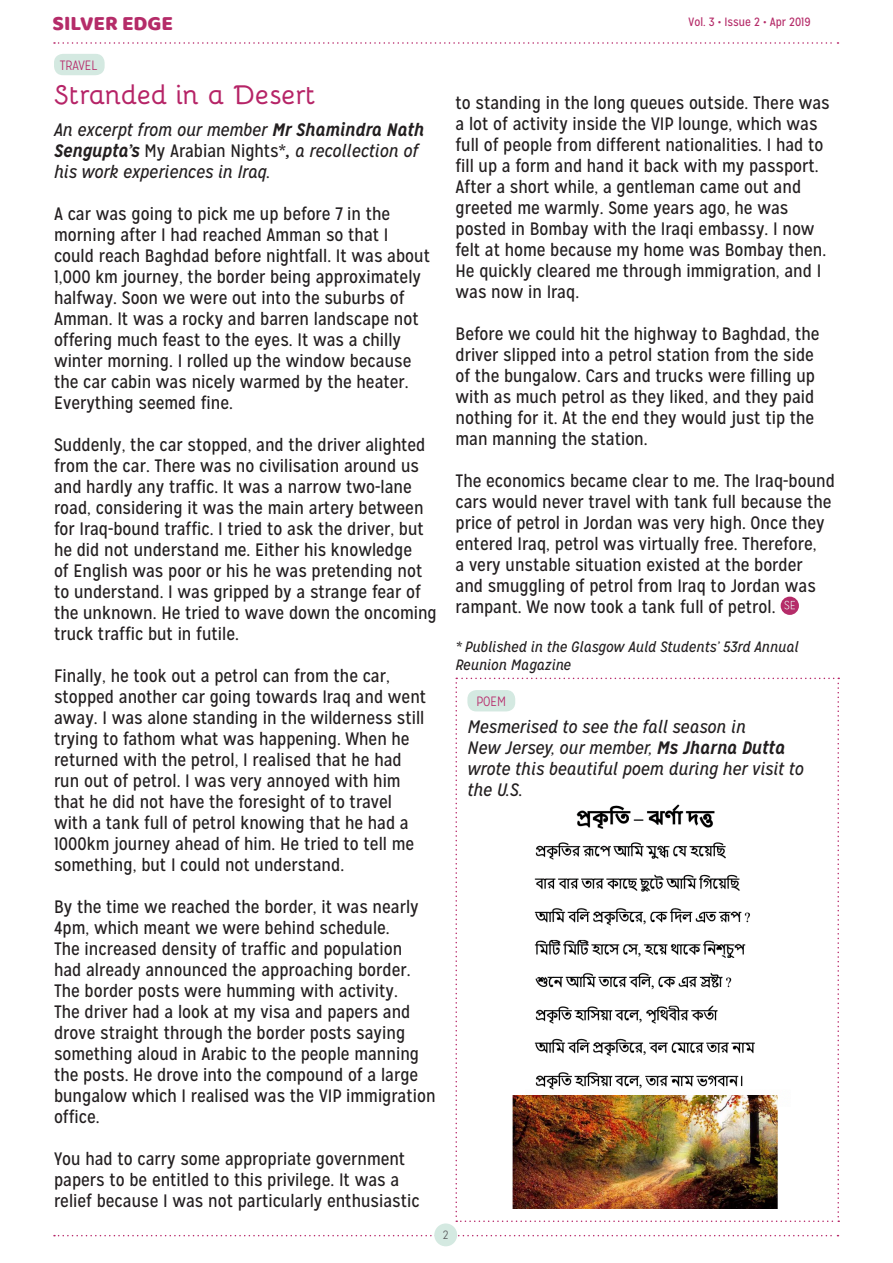
<style>
.page{position:relative;width:893px;height:1263px;background:#fff}
.page>*{position:absolute;margin:0;border:0;box-sizing:border-box;transform-origin:0 0}
.t1{font:700 27px "Bellota";letter-spacing:-.02em;color:#b62467}
.t2{font:21.15px "Baloo";color:#b52c69}
.t3{font:18px/21px "Mission Gothic";color:#231f20}
.t4{font:italic 18px/21px "Mission Gothic";color:#231f20}
.t5{font:italic 15px/18px "Mission Gothic";color:#231f20}
.t6{font:300 13.5px "Mission Gothic";color:#b62467}
.t7{font:12px "Mission Gothic";color:#b52c69}
.t8{font:300 12px "Mission Gothic";color:#57585a}
.s1{font-weight:700}
.s2{font-style:normal}
</style>
<div class="page">
<div style="left:54px;top:54px;width:51px;height:21px;background:#d4e9e1;border-radius:9px"></div>
<svg style="left:54px;top:1235px;width:784px;height:1px"></svg>
<svg style="left:54px;top:42px;width:784px;height:2px"></svg>
<div style="left:434px;top:1223px;width:23px;height:23px;background:#d4e9e1;border-radius:50%"></div>
<div style="left:781px;top:597px;width:18px;height:18px;background:#b52c69;border-radius:50%"></div>
<svg style="left:784px;top:601px;width:11px;height:8px"></svg>
<svg style="left:455px;top:678px;width:384px;height:544px"></svg>
<img style="left:513px;top:1095px;width:264px;height:114px">
<div style="left:576px;top:802px;width:177px;height:38px;background:#fff"></div>
<img style="left:556px;top:803px;width:159px;height:37px">
<p class="t2" style="left:52px;top:11px;width:122px">SILVER EDGE</p>
<p class="t7" style="left:688px;top:15px;width:124px">Vol. 3 • Issue 2 • Apr 2019</p>
<p class="t6" style="left:60px;top:58px;width:39px">TRAVEL</p>
<p class="t1" style="left:54px;top:74px;width:264px">Stranded in a Desert</p>
<p class="t4" style="left:54px;top:119px;width:372px">An excerpt from our member <span class="s1">Mr Shamindra Nath<br>Sengupta’s</span> <span class="s2">My Arabian Nights*</span><span class="s1">,</span> a recollection of his work experiences in Iraq.</p>
<p class="t3" style="left:54px;top:203px;width:377px">A car was going to pick me up before 7 in the morning after I had reached Amman so that I could reach Baghdad before nightfall. It was about 1,000 km journey, the border being approximately halfway. Soon we were out into the suburbs of Amman. It was a rocky and barren landscape not offering much feast to the eyes. It was a chilly winter morning. I rolled up the window because the car cabin was nicely warmed by the heater.<br>Everything seemed fine.</p>
<p class="t3" style="left:54px;top:434px;width:384px">Suddenly, the car stopped, and the driver alighted from the car. There was no civilisation around us and hardly any traffic. It was a narrow two-lane road, considering it was the main artery between for Iraq-bound traffic. I tried to ask the driver, but he did not understand me. Either his knowledge<br>of English was poor or his he was pretending not to understand. I was gripped by a strange fear of the unknown. He tried to wave down the oncoming truck traffic but in futile.</p>
<p class="t3" style="left:54px;top:665px;width:374px">Finally, he took out a petrol can from the car, stopped another car going towards Iraq and went away. I was alone standing in the wilderness still trying to fathom what was happening. When he returned with the petrol, I realised that he had run out of petrol. I was very annoyed with him that he did not have the foresight of to travel with a tank full of petrol knowing that he had a 1000km journey ahead of him. He tried to tell me something, but I could not understand.</p>
<p class="t3" style="left:54px;top:896px;width:383px">By the time we reached the border, it was nearly 4pm, which meant we were behind schedule.<br>The increased density of traffic and population<br>had already announced the approaching border.<br>The border posts were humming with activity.<br>The driver had a look at my visa and papers and drove straight through the border posts saying something aloud in Arabic to the people manning the posts. He drove into the compound of a large bungalow which I realised was the VIP immigration office.</p>
<p class="t3" style="left:54px;top:1148px;width:367px">You had to carry some appropriate government papers to be entitled to this privilege. It was a relief because I was not particularly enthusiastic</p>
<p class="t3" style="left:455px;top:92px;width:376px">to standing in the long queues outside. There was a lot of activity inside the VIP lounge, which was full of people from different nationalities. I had to fill up a form and hand it back with my passport.</p>
<p class="t3" style="left:455px;top:176px;width:372px">After a short while, a gentleman came out and greeted me warmly. Some years ago, he was posted in Bombay with the Iraqi embassy. I now felt at home because my home was Bombay then.<br>He quickly cleared me through immigration, and I was now in Iraq.</p>
<p class="t3" style="left:455px;top:323px;width:365px">Before we could hit the highway to Baghdad, the driver slipped into a petrol station from the side of the bungalow. Cars and trucks were filling up with as much petrol as they liked, and they paid nothing for it. At the end they would just tip the man manning the station.</p>
<p class="t3" style="left:455px;top:470px;width:381px">The economics became clear to me. The Iraq-bound cars would never travel with tank full because the price of petrol in Jordan was very high. Once they entered Iraq, petrol was virtually free. Therefore,<br>a very unstable situation existed at the border and smuggling of petrol from Iraq to Jordan was rampant. We now took a tank full of petrol.</p>
<p class="t5" style="left:455px;top:638px;width:345px">* Published in the Glasgow Auld Students’ 53rd Annual<br>Reunion Magazine</p>
<p class="t6" style="left:476px;top:694px;width:31px">POEM</p>
<p class="t4" style="left:467px;top:716px;width:338px">Mesmerised to see the fall season in<br>New Jersey, our member, <span class="s1">Ms Jharna Dutta </span>wrote this beautiful poem during her visit to the U.S.</p>
<p class="t8" style="left:443px;top:1228px;width:7px">2</p>
</div>
